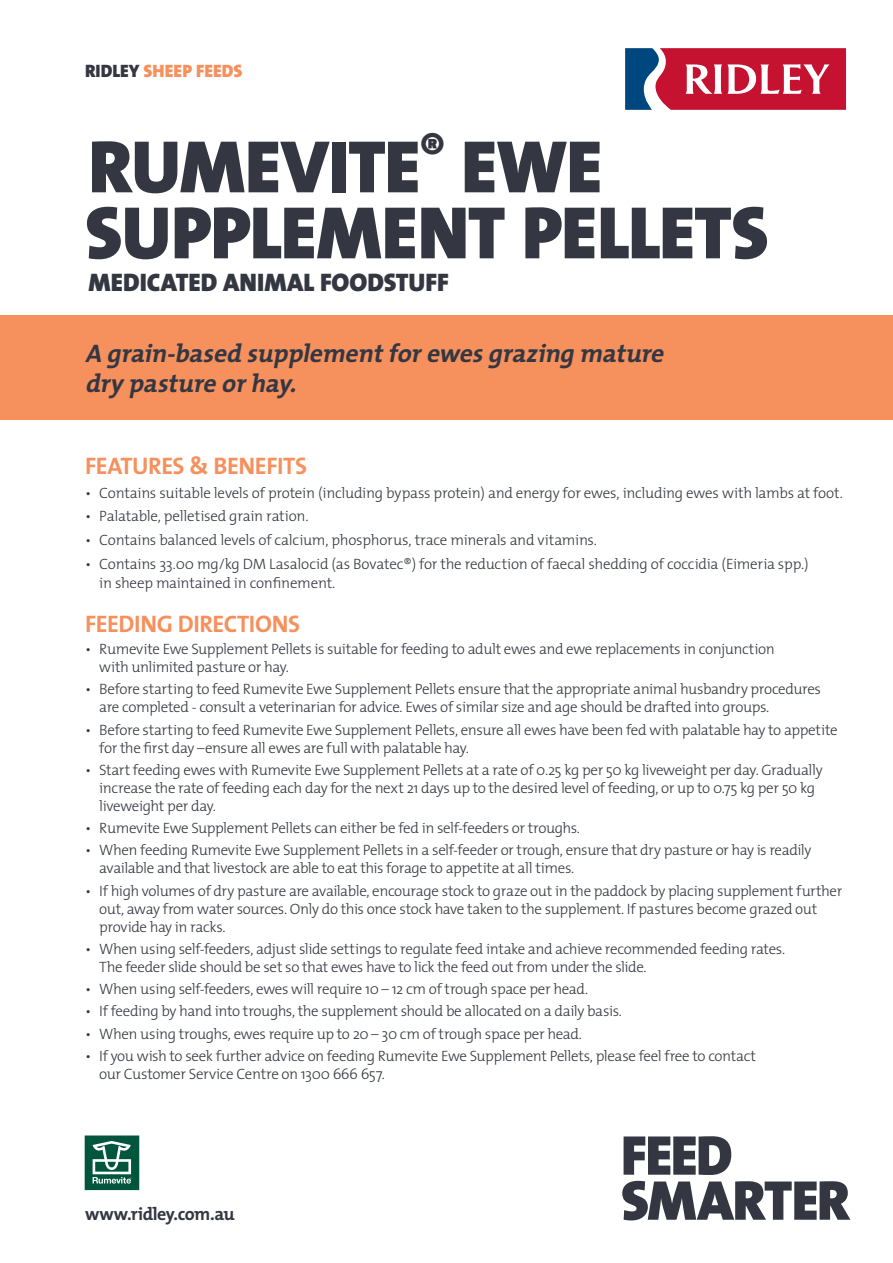
<style>
.page{position:relative;width:893px;height:1263px;background:#fff}
.page>*{position:absolute;margin:0;border:0;box-sizing:border-box;transform-origin:0 0}
.t1{font:900 75px/66px "The Mix";letter-spacing:-.015em;color:#343741}
.t2{font:italic 700 25.5px/30px "The Mix";color:#343741}
.t3{font:900 25.5px "The Mix";color:#343741}
.t4{font:700 24px "The Mix";letter-spacing:-.015em;color:#f6905d}
.t5{font:700 18px "The Mix";letter-spacing:-.025em;color:#343741}
.t6{font:900 18px "The Mix";letter-spacing:.005em;color:#f6905d}
.t7{font:300 15px/18px "The Mix";letter-spacing:-.025em;color:#343741}
.s1{color:#343741}
</style>
<div class="page">
<svg style="left:625px;top:48px;width:221px;height:62px;background:#b8435e"></svg>
<svg style="left:622px;top:1181px;width:228px;height:39px"></svg>
<svg style="left:624px;top:1136px;width:107px;height:39px"></svg>
<div style="left:0;top:315px;width:893px;height:105px;background:#f6905d"></div>
<svg style="left:84px;top:1135px;width:56px;height:56px;background:#3f7f6d"></svg>
<p class="t6" style="left:85px;top:55px;width:159px"><span class="s1">RIDLEY</span> SHEEP FEEDS</p>
<h1 class="t1" style="left:85px;top:132px;width:685px">RUMEVITE<sup>®</sup> EWE<br>SUPPLEMENT PELLETS</h1>
<h2 class="t3" style="left:88px;top:261px;width:362px">MEDICATED ANIMAL FOODSTUFF</h2>
<h2 class="t2" style="left:85px;top:337px;width:587px">A grain-based supplementforewesgrazing mature drypastureorhay.</h2>
<h3 class="t4" style="left:85px;top:445px;width:224px">FEATURES &amp; BENEFITS</h3>
<p class="t7" style="left:85px;top:483px;width:759px">• Contains suitable levels of protein (including bypass protein) and energy for ewes, including ewes with lambs at foot.</p>
<p class="t7" style="left:85px;top:507px;width:225px">• Palatable, pelletised grain ration.</p>
<p class="t7" style="left:85px;top:530px;width:513px">• Contains balanced levels of calcium, phosphorus, trace minerals and vitamins.</p>
<p class="t7" style="left:99px;top:553px;width:711px;line-height:19.5px;text-indent:-14px">• Contains 33.00 mg/kg DM Lasalocid (as Bovatec®) for the reduction of faecal shedding of coccidia (Eimeria spp.) in sheep maintained in confinement.</p>
<h3 class="t4" style="left:85px;top:603px;width:217px">FEEDING DIRECTIONS</h3>
<p class="t7" style="left:99px;top:639px;width:677px;text-indent:-14px">• Rumevite Ewe Supplement Pellets is suitable for feeding to adult ewes and ewe replacements in conjunction with unlimited pasture or hay.</p>
<p class="t7" style="left:99px;top:680px;width:723px;text-indent:-14px">• Before starting to feed Rumevite Ewe Supplement Pellets ensure that the appropriate animal husbandry procedures are completed - consult a veterinarian for advice. Ewes of similar size and age should be drafted into groups.</p>
<p class="t7" style="left:99px;top:720px;width:740px;text-indent:-14px">• Before starting to feed Rumevite Ewe Supplement Pellets, ensure all ewes have been fed with palatable hay to appetite for the first day –ensure all ewes are full with palatable hay.</p>
<p class="t7" style="left:99px;top:760px;width:725px;text-indent:-14px">• Start feeding ewes with Rumevite Ewe Supplement Pellets at a rate of 0.25 kg per 50 kg liveweight per day. Gradually increase the rate of feeding each day for the next 21 days up to the desired level of feeding, or up to 0.75 kg per 50 kg liveweight per day.</p>
<p class="t7" style="left:85px;top:818px;width:497px">• Rumevite Ewe Supplement Pellets can either be fed in self-feeders or troughs.</p>
<p class="t7" style="left:99px;top:841px;width:714px;text-indent:-14px">• When feeding Rumevite Ewe Supplement Pellets in a self-feeder or trough, ensure that dry pasture or hay is readily available and that livestock are able to eat this forage to appetite at all times.</p>
<p class="t7" style="left:99px;top:881px;width:745px;text-indent:-14px">• If high volumes of dry pasture are available, encourage stock to graze out in the paddock by placing supplement further out, away from water sources. Only do this once stock have taken to the supplement. If pastures become grazed out provide hay in racks.</p>
<p class="t7" style="left:99px;top:939px;width:687px;text-indent:-14px">• When using self-feeders, adjust slide settings to regulate feed intake and achieve recommended feeding rates.<br>The feeder slide should be set so that ewes have to lick the feed out from under the slide.</p>
<p class="t7" style="left:85px;top:979px;width:505px">• When using self-feeders, ewes will require 10 – 12 cm of trough space per head.</p>
<p class="t7" style="left:85px;top:1002px;width:538px">• If feeding by hand into troughs, the supplement should be allocated on a daily basis.</p>
<p class="t7" style="left:85px;top:1024px;width:498px">• When using troughs, ewes require up to 20 – 30 cm of trough space per head.</p>
<p class="t7" style="left:99px;top:1046px;width:658px;text-indent:-14px">• If you wish to seek further advice on feeding Rumevite Ewe Supplement Pellets, please feel free to contact our Customer Service Centre on 1300 666 657.</p>
<p class="t5" style="left:85px;top:1199px;width:151px">www.ridley.com.au</p>
</div>
